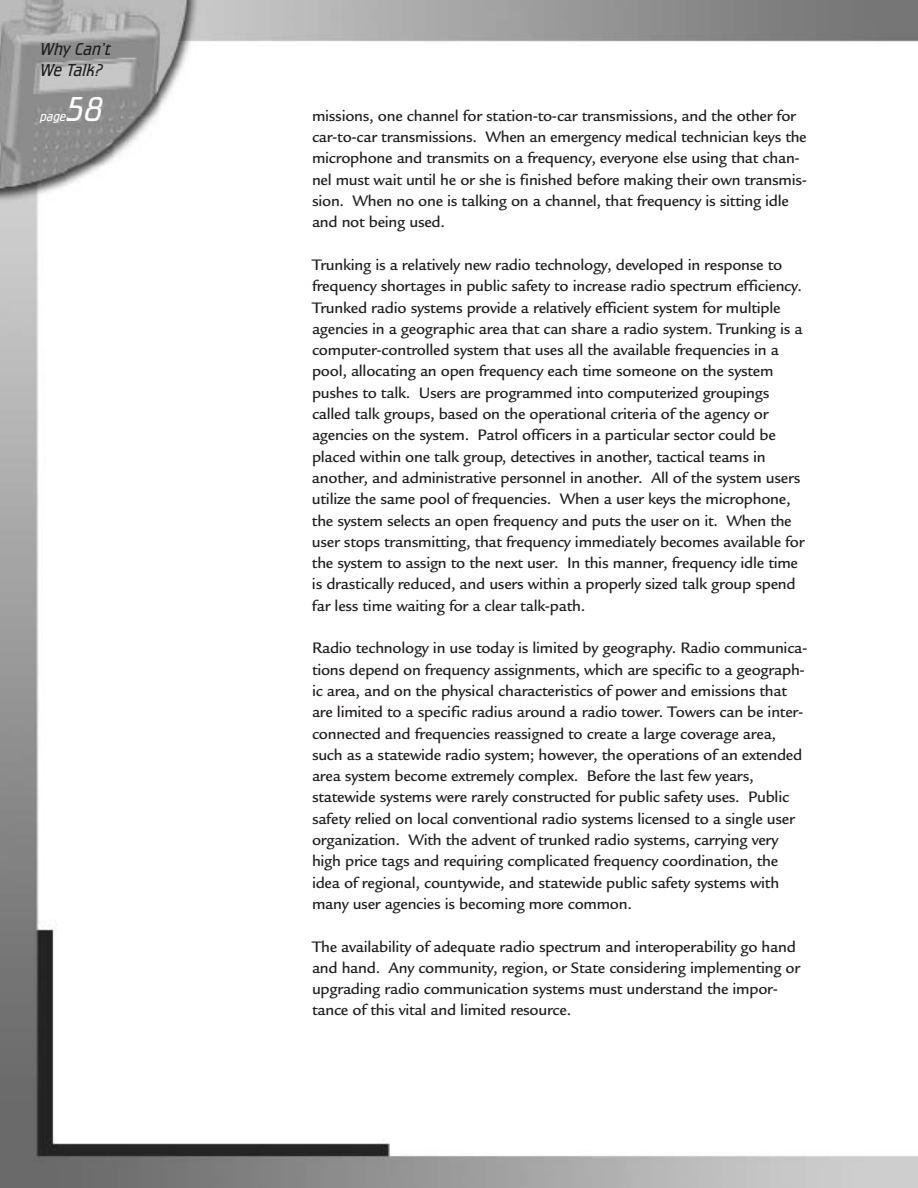
<style>
.page{position:relative;width:918px;height:1188px;background:#fff}
.page>*{position:absolute;margin:0;border:0;box-sizing:border-box;transform-origin:0 0}
.t1{font:italic 300 36px "Crillee T";color:#fff}
.t2{font:italic 300 18px/21px "Crillee T";color:#231f20}
.t3{font:500 16.5px/21.3px "Legacy Sans";letter-spacing:-.015em;color:#231f20}
.t4{font:italic 300 13.5px "Crillee T";color:#fff}
</style>
<div class="page">
<img style="left:0;top:0;width:918px;height:1188px">
<p class="t2" style="left:40px;top:38px;width:72px">Why Can’t<br>We Talk?</p>
<h1 class="t1" style="left:66px;top:88px;width:39px">58</h1>
<p class="t4" style="left:40px;top:109px;width:27px">page</p>
<p class="t3" style="left:312px;top:107px;width:497px">missions, one channel for station-to-car transmissions, and the other for car-to-car transmissions. When an emergency medical technician keys the microphone and transmits on a frequency, everyone else using that chan&shy;nel must wait until he or she is finished before making their own transmis&shy;sion. When no one is talking on a channel, that frequency is sitting idle and not being used.</p>
<p class="t3" style="left:312px;top:256px;width:494px">Trunking is a relatively new radio technology, developed in response to frequency shortages in public safety to increase radio spectrum efficiency.<br>Trunked radio systems provide a relatively efficient system for multiple agencies in a geographic area that can share a radio system. Trunking is a computer-controlled system that uses all the available frequencies in a pool, allocating an open frequency each time someone on the system pushes to talk. Users are programmed into computerized groupings called talk groups, based on the operational criteria of the agency or agencies on the system. Patrol officers in a particular sector could be placed within one talk group, detectives in another, tactical teams in another, and administrative personnel in another. All of the system users utilize the same pool of frequencies. When a user keys the microphone, the system selects an open frequency and puts the user on it. When the user stops transmitting, that frequency immediately becomes available for the system to assign to the next user. In this manner, frequency idle time is drastically reduced, and users within a properly sized talk group spend far less time waiting for a clear talk-path.</p>
<p class="t3" style="left:312px;top:639px;width:497px">Radio technology in use today is limited by geography. Radio communica&shy;tions depend on frequency assignments, which are specific to a geograph&shy;ic area, and on the physical characteristics of power and emissions that are limited to a specific radius around a radio tower. Towers can be inter&shy;connected and frequencies reassigned to create a large coverage area, such as a statewide radio system; however, the operations of an extended area system become extremely complex. Before the last few years, statewide systems were rarely constructed for public safety uses. Public safety relied on local conventional radio systems licensed to a single user organization. With the advent of trunked radio systems, carrying very high price tags and requiring complicated frequency coordination, the idea of regional, countywide, and statewide public safety systems with many user agencies is becoming more common.</p>
<p class="t3" style="left:312px;top:937px;width:490px">The availability of adequate radio spectrum and interoperability go hand and hand. Any community, region, or State considering implementing or upgrading radio communication systems must understand the impor&shy;tance of this vital and limited resource.</p>
</div>
